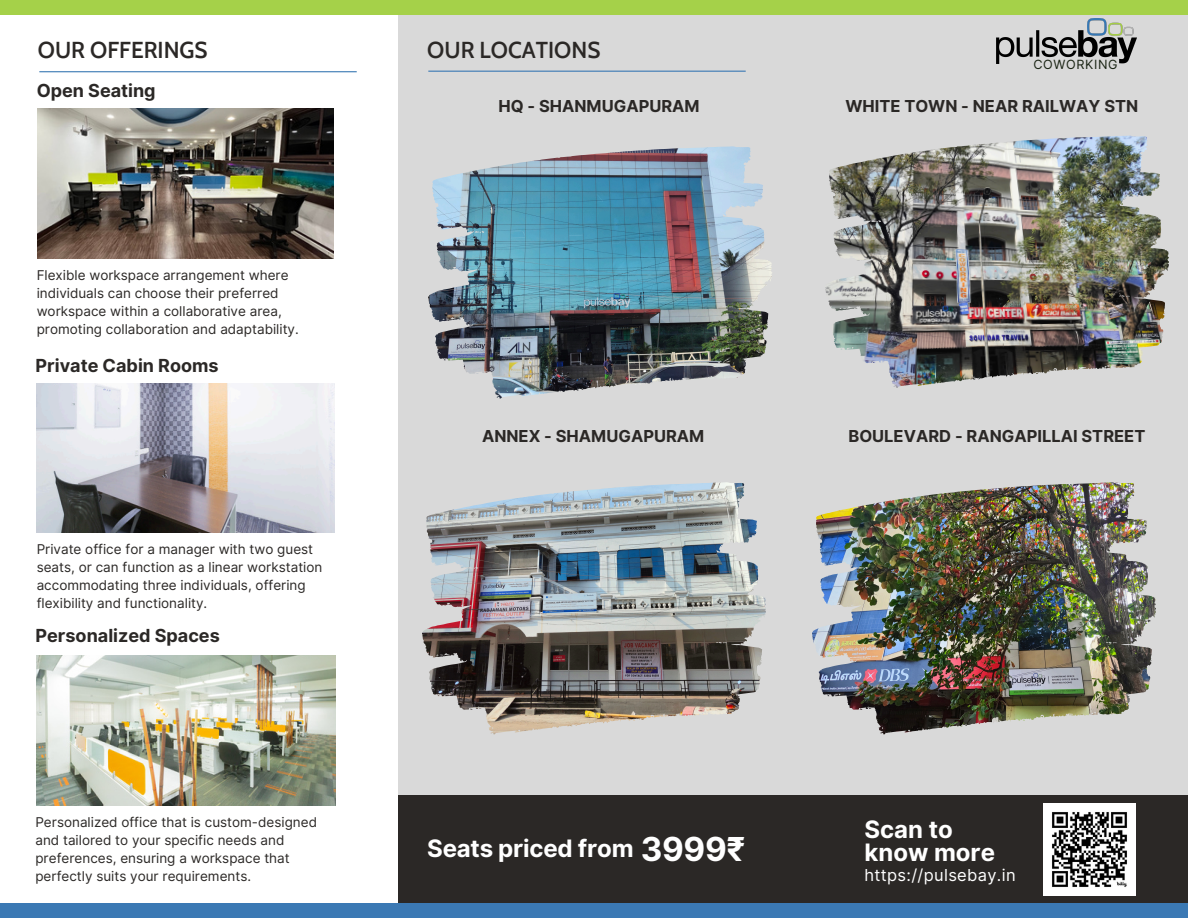
<style>
.page{position:relative;width:1188px;height:918px;background:#fff}
.page>*{position:absolute;margin:0;border:0;box-sizing:border-box;transform-origin:0 0}
.t1{font:700 33px "Inter";color:#fff}
.t2{font:700 24px/23.7px "Inter";letter-spacing:-.01em;color:#fff}
.t3{font:600 22.5px "Cabin";color:#2b2826}
.t4{font:700 18px "Inter";color:#2b2826}
.t5{font:700 16.5px "Inter";color:#2b2826}
.t6{font:16.5px "Inter";letter-spacing:.02em;color:#fff}
.t7{font:13.5px/18px "Inter";color:#2b2826}
.t8{font:12.6px "Inter";letter-spacing:.05em;color:#1a2414}
</style>
<div class="page">
<img style="left:398px;top:15px;width:790px;height:780px">
<div style="left:398px;top:795px;width:790px;height:123px;background:#2b2826"></div>
<hr style="left:39px;top:71px;width:318px;height:1px;background:#3b79b4">
<div style="left:0;top:903px;width:1188px;height:15px;background:#3b79b4"></div>
<img style="left:38px;top:109px;width:296px;height:149px">
<img style="left:37px;top:383px;width:298px;height:150px">
<img style="left:37px;top:656px;width:298px;height:150px">
<img style="left:723px;top:160px;width:49px;height:110px">
<img style="left:997px;top:18px;width:139px;height:46px">
<img style="left:716px;top:496px;width:50px;height:110px">
<img style="left:1119px;top:149px;width:50px;height:110px">
<img style="left:1106px;top:496px;width:50px;height:110px">
<hr style="left:428px;top:71px;width:318px;height:1px;background:#3b79b4">
<div style="left:0;top:0;width:1188px;height:15px;background:#a5d149"></div>
<img style="left:1044px;top:803px;width:92px;height:92px">
<p class="t3" style="left:38px;top:36px;width:171px">OUR OFFERINGS</p>
<p class="t4" style="left:37px;top:80px;width:121px">Open Seating</p>
<h3 class="t7" style="left:37px;top:266px;width:264px">Flexible workspace arrangement where individuals can choose their preferred workspace within a collaborative area, promoting collaboration and adaptability.</h3>
<p class="t4" style="left:35px;top:354px;width:185px">Private Cabin Rooms</p>
<h2 class="t7" style="left:37px;top:540px;width:287px">Private office for a manager with two guest seats, or can function as a linear workstation accommodating three individuals, offering flexibility and functionality.</h2>
<h5 class="t4" style="left:35px;top:625px;width:186px">Personalized Spaces</h5>
<p class="t7" style="left:35px;top:813px;width:283px">Personalized office that is custom-designed and tailored to your specific needs and preferences, ensuring a workspace that perfectly suits your requirements.</p>
<p class="t3" style="left:427px;top:36px;width:175px">OUR LOCATIONS</p>
<p class="t8" style="left:1033px;top:56px;width:86px">COWORKING</p>
<h5 class="t5" style="left:499px;top:96px;width:203px">HQ - SHANMUGAPURAM</h5>
<p class="t5" style="left:845px;top:96px;width:294px">WHITE TOWN - NEAR RAILWAY STN</p>
<h5 class="t5" style="left:482px;top:426px;width:224px">ANNEX - SHAMUGAPURAM</h5>
<p class="t5" style="left:848px;top:426px;width:298px">BOULEVARD - RANGAPILLAI STREET</p>
<h1 class="t2" style="left:427px;top:836px;width:208px">Seats priced from</h1>
<p class="t1" style="left:641px;top:830px;width:106px">3999₹</p>
<h3 class="t2" style="left:864px;top:817px;width:132px">Scan to know more</h3>
<p class="t6" style="left:864px;top:865px;width:153px">https://pulsebay.in</p>
</div>
